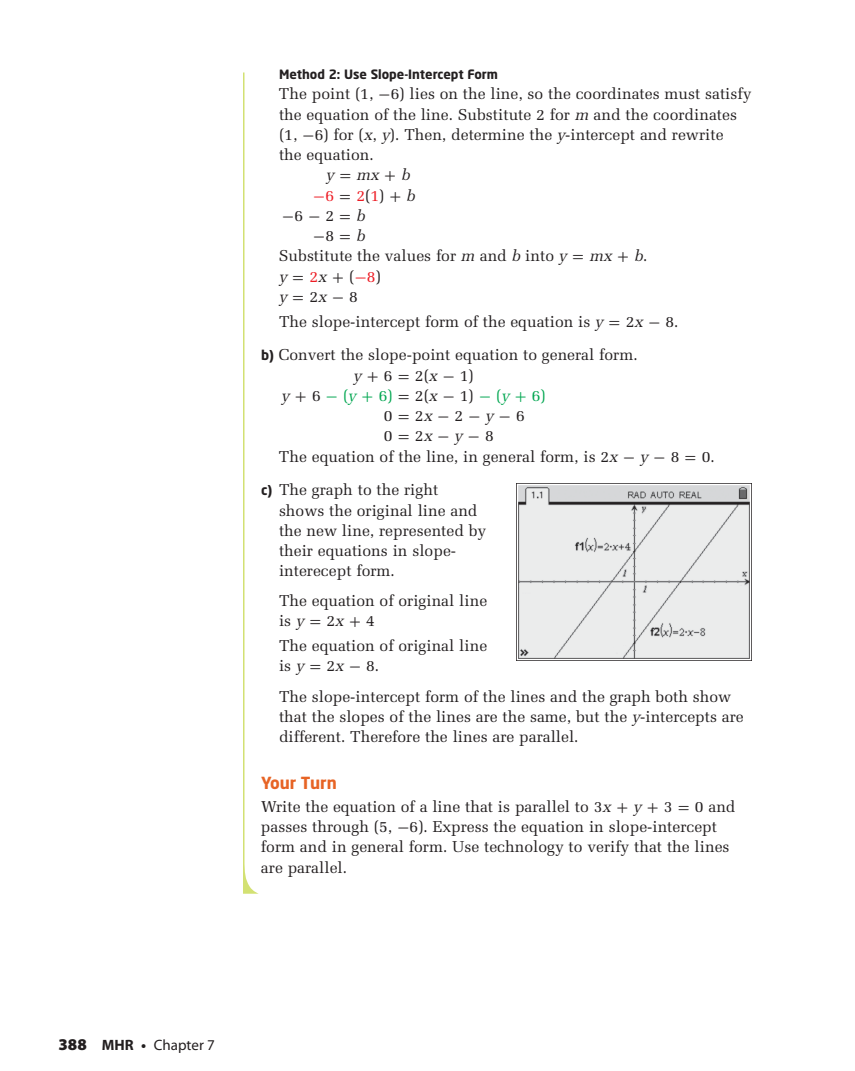
<style>
.page{position:relative;width:855px;height:1071px;background:#fff}
.page>*{position:absolute;margin:0;border:0;box-sizing:border-box;transform-origin:0 0}
.t1{font:700 16.5px "Neo Sans";color:#e76425}
.t2{font:15.75px/20.2px "Melior LT Std";color:#231f20}
.t3{font:15.75px "Melior LT Std";color:#00a650}
.t4{font:15.75px/20.2px "Uni Math";color:#231f20;text-align:right}
.t5{font:15.75px "Melior LT Std";color:#ed1c24}
.t6{font:italic 15.75px "Melior LT Std";color:#231f20}
.t7{font:15px "Myriad Pro";color:#231f20}
.t8{font:700 12.75px "Neo Sans";color:#231f20}
.s1{font-family:"Uni Math"}
.s2{font-style:italic}
.s3{font-family:"Uni Math";font-style:normal}
.s4{font-family:"Uni Math";color:#231f20}
.s5{color:#231f20}
.s6{font-style:italic;color:#231f20}
.s7{font-family:"Melior LT Std"}
.s8{font-family:"Melior LT Std";font-style:italic}
.s9{color:#ed1c24}
.s10{font-family:"Uni Math";color:#ed1c24}
.s11{font-family:"Neo Sans";font-weight:700;font-size:13.5px}
.s12{font-weight:900;font-size:16.5px}
.s13{font-weight:700}
</style>
<div class="page">
<img style="left:517px;top:483px;width:235px;height:177px">
<svg style="left:243px;top:72px;width:16px;height:822px"></svg>
<p class="t8" style="left:279px;top:69px;width:221px">Method 2: Use Slope-Intercept Form</p>
<p class="t2" style="left:279px;top:85px;width:474px">The point (1, <span class="s1">-</span>6) lies on the line, so the coordinates must satisfy</p>
<p class="t2" style="left:279px;top:105px;width:460px">the equation of the line. Substitute 2 for <span class="s2">m</span> and the coordinates</p>
<p class="t2" style="left:279px;top:125px;width:446px">(1, <span class="s1">-</span>6) for (<span class="s2">x</span>, <span class="s2">y</span>). Then, determine the <span class="s2">y</span>-intercept and rewrite</p>
<p class="t2" style="left:279px;top:145px;width:96px">the equation.</p>
<p class="t6" style="left:326px;top:167px;width:86px">y<span class="s3">=</span>mx<span class="s3">+</span>b</p>
<p class="t5" style="left:313px;top:187px;width:104px"><span class="s1">-</span>6 <span class="s4">=</span> 2<span class="s5">(</span>1<span class="s5">)</span> <span class="s4">+</span> <span class="s6">b</span></p>
<p class="t4" style="left:282px;top:207px;width:85px">-<span class="s7">6</span> - <span class="s7">2</span> = <span class="s8">b </span>-<span class="s7">8</span> = <span class="s8">b</span></p>
<p class="t2" style="left:279px;top:247px;width:370px">Substitute the values for <span class="s2">m</span> and <span class="s2">b</span> into <span class="s2">y</span> <span class="s1">=</span> <span class="s2">mx</span> <span class="s1">+</span> <span class="s2">b</span>. <span class="s2">y</span> <span class="s1">=</span> <span class="s9">2</span><span class="s2">x</span> <span class="s1">+</span> (<span class="s10">-</span><span class="s9">8</span>)<br><span class="s2">y</span><span class="s1">=</span> 2<span class="s2">x</span> <span class="s1">-</span>8</p>
<p class="t2" style="left:261px;top:305px;width:419px;line-height:33.8px;text-indent:18px">The slope-intercept form of the equation is <span class="s2">y</span> <span class="s1">=</span> 2<span class="s2">x</span> <span class="s1">-</span> 8. <span class="s11">b)</span> Convert the slope-point equation to general form.</p>
<p class="t2" style="left:354px;top:366px;width:122px"><span class="s2">y</span> <span class="s1">+</span> 6 <span class="s1">=</span> 2(<span class="s2">x</span> <span class="s1">-</span> 1)</p>
<p class="t3" style="left:282px;top:388px;width:266px"><span class="s6">y</span> <span class="s4">+</span> <span class="s5">6</span> <span class="s1">-</span> (<span class="s2">y</span> <span class="s1">+</span> 6) <span class="s4">=</span> <span class="s5">2(</span><span class="s6">x</span> <span class="s4">-</span> <span class="s5">1)</span> <span class="s1">-</span> (<span class="s2">y</span> <span class="s1">+</span> 6)</p>
<p class="t2" style="left:384px;top:406px;width:142px">0 <span class="s1">=</span> 2<span class="s2">x</span><span class="s1">-</span> 2 <span class="s1">-</span><span class="s2">y</span><span class="s1">-</span> 6</p>
<p class="t2" style="left:384px;top:427px;width:111px">0 <span class="s1">=</span> 2<span class="s2">x</span><span class="s1">-</span><span class="s2">y</span><span class="s1">-</span> 8</p>
<p class="t2" style="left:279px;top:447px;width:437px">The equation of the line, in general form, is 2<span class="s2">x</span> <span class="s1">-</span> <span class="s2">y</span> <span class="s1">-</span> 8 <span class="s1">=</span> 0.</p>
<p class="t2" style="left:279px;top:481px;width:209px;text-indent:-18px"><span class="s11">c)</span> The graph to the right shows the original line and the new line, represented by their equations in slope&shy;interecept form.</p>
<p class="t2" style="left:279px;top:591px;width:210px">The equation of original line is <span class="s2">y</span> <span class="s1">=</span> 2<span class="s2">x</span> <span class="s1">+</span> 4</p>
<p class="t2" style="left:279px;top:636px;width:210px">The equation of original line is <span class="s2">y</span> <span class="s1">=</span> 2<span class="s2">x</span> <span class="s1">-</span> 8.</p>
<p class="t2" style="left:279px;top:687px;width:466px">The slope-intercept form of the lines and the graph both show that the slopes of the lines are the same, but the <span class="s2">y</span>-intercepts are different. Therefore the lines are parallel.</p>
<p class="t1" style="left:261px;top:775px;width:77px">Your Turn</p>
<p class="t2" style="left:261px;top:797px;width:476px">Write the equation of a line that is parallel to 3<span class="s2">x</span> <span class="s1">+</span> <span class="s2">y</span> <span class="s1">+</span> 3 <span class="s1">=</span> 0 and passes through (5, <span class="s1">-</span>6). Express the equation in slope-intercept form and in general form. Use technology to verify that the lines are parallel.</p>
<p class="t7" style="left:58px;top:1040px;width:158px"><span class="s12">388</span> <span class="s13">MHR •</span> Chapter 7</p>
</div>
